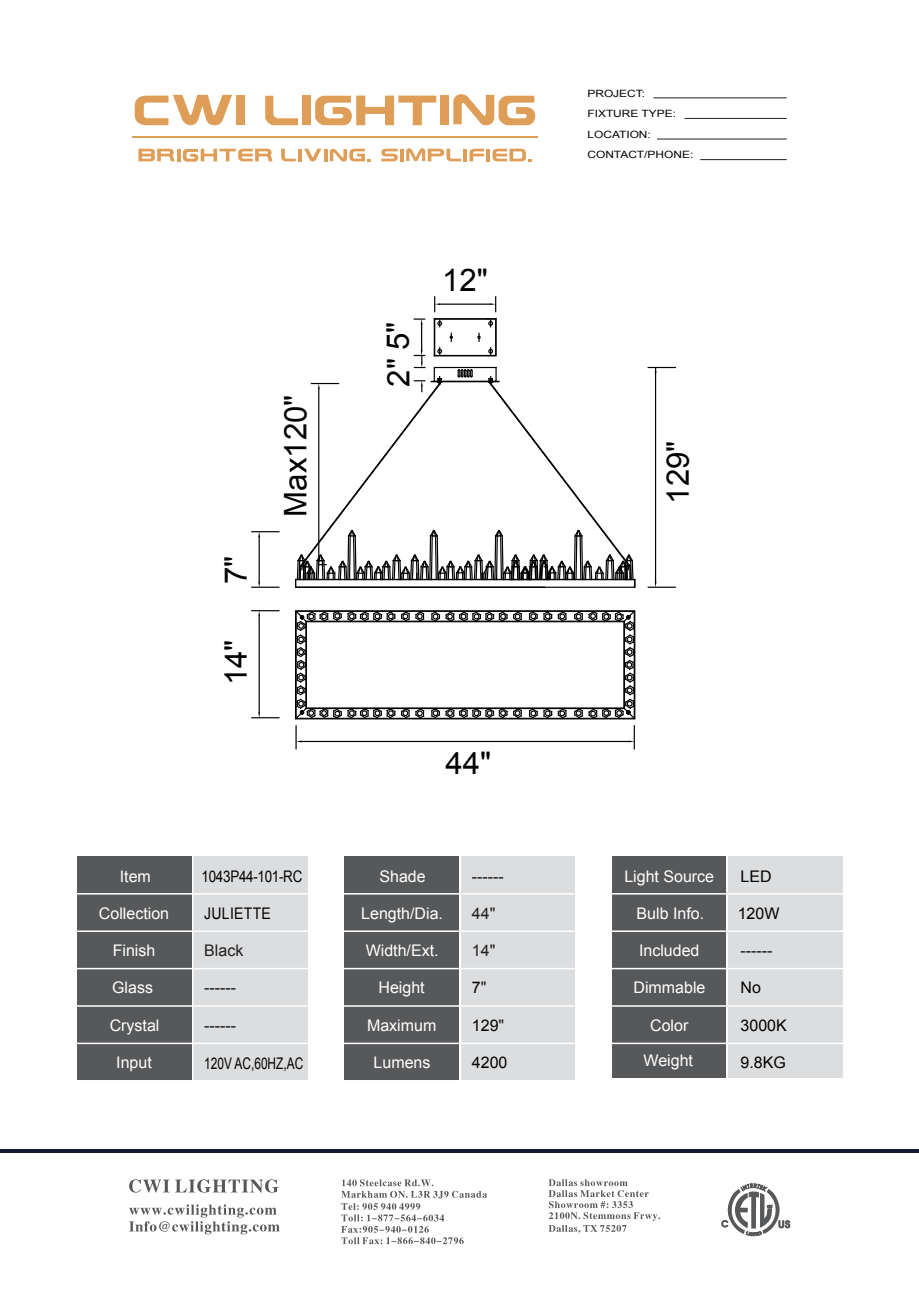
<style>
.page{position:relative;width:919px;height:1289px;background:#fff}
.page>*{position:absolute;margin:0;border:0;box-sizing:border-box;transform-origin:0 0}
.t1{font:31.05px "Arial";color:#030303}
.t2{font:16.05px "Arial";color:#fff}
.t3{font:16.05px "Arial";color:#030303}
.t4{font:16.05px "Arial";color:#030303;scale:.74 1}
.t5{font:16.05px "Arial";letter-spacing:-.02em;color:#030303;scale:.84 1}
.t6{font:16.05px "Arial";color:#231f20}
.t7{font:16.05px "Arial";letter-spacing:.02em;color:#030303;scale:.88 1}
.t8{font:10.05px/20.5px "Arial";color:#030303;scale:1.19 1}
.s1{color:#231f20}
</style>
<div class="page">
<hr style="left:0;top:1149px;width:918px;height:4px;background:#171836">
<svg style="left:721px;top:1183px;width:69px;height:53px"></svg>
<svg style="left:341px;top:1179px;width:146px;height:65px"></svg>
<svg style="left:548px;top:1179px;width:112px;height:54px"></svg>
<svg style="left:129px;top:1179px;width:149px;height:13px"></svg>
<svg style="left:129px;top:1204px;width:150px;height:30px"></svg>
<div style="left:611px;top:856px;width:115px;height:221px;background:#57585a"></div>
<div style="left:77px;top:856px;width:114px;height:224px;background:#57585a"></div>
<div style="left:344px;top:856px;width:115px;height:224px;background:#57585a"></div>
<div style="left:728px;top:856px;width:114px;height:221px;background:#dcdddf"></div>
<div style="left:193px;top:856px;width:115px;height:224px;background:#dcdddf"></div>
<div style="left:460px;top:856px;width:115px;height:224px;background:#dcdddf"></div>
<hr style="left:76px;top:893px;width:767px;height:1px;background:#fff">
<hr style="left:76px;top:930px;width:767px;height:1px;background:#fff">
<hr style="left:76px;top:967px;width:767px;height:2px;background:#fff">
<hr style="left:76px;top:1005px;width:767px;height:1px;background:#fff">
<hr style="left:76px;top:1042px;width:767px;height:2px;background:#fff">
<hr style="left:76px;top:1079px;width:767px;height:2px;background:#fff">
<hr style="left:459px;top:840px;width:2px;height:240px;background:#fff">
<svg style="left:573px;top:610px;width:63px;height:110px"></svg>
<hr style="left:440px;top:303px;width:50px;height:2px;background:#030303">
<svg style="left:434px;top:297px;width:6px;height:15px"></svg>
<svg style="left:490px;top:297px;width:6px;height:15px"></svg>
<hr style="left:252px;top:586px;width:27px;height:2px;background:#030303">
<hr style="left:258px;top:537px;width:2px;height:45px;background:#030303">
<svg style="left:252px;top:531px;width:27px;height:6px"></svg>
<hr style="left:648px;top:586px;width:27px;height:2px;background:#030303">
<hr style="left:655px;top:368px;width:1px;height:214px;background:#030303">
<svg style="left:648px;top:367px;width:27px;height:6px"></svg>
<hr style="left:258px;top:616px;width:2px;height:96px;background:#030303">
<svg style="left:252px;top:610px;width:27px;height:6px"></svg>
<svg style="left:252px;top:712px;width:27px;height:6px"></svg>
<hr style="left:633px;top:725px;width:2px;height:24px;background:#030303">
<hr style="left:301px;top:741px;width:328px;height:1px;background:#030303">
<svg style="left:295px;top:610px;width:272px;height:139px"></svg>
<svg style="left:295px;top:318px;width:341px;height:270px"></svg>
<hr style="left:132px;top:136px;width:406px;height:2px;background:#df9e57">
<svg style="left:135px;top:95px;width:97px;height:30px"></svg>
<div style="left:236px;top:96px;width:9px;height:29px;background:#df9e57"></div>
<svg style="left:265px;top:96px;width:33px;height:29px"></svg>
<svg style="left:315px;top:96px;width:121px;height:29px"></svg>
<svg style="left:453px;top:94px;width:82px;height:31px"></svg>
<div style="left:302px;top:96px;width:9px;height:29px;background:#df9e57"></div>
<div style="left:440px;top:96px;width:9px;height:29px;background:#df9e57"></div>
<svg style="left:281px;top:149px;width:15px;height:12px"></svg>
<hr style="left:298px;top:149px;width:4px;height:12px;background:#df9e57">
<svg style="left:381px;top:149px;width:17px;height:12px"></svg>
<hr style="left:400px;top:149px;width:4px;height:12px;background:#df9e57">
<svg style="left:469px;top:149px;width:15px;height:12px"></svg>
<hr style="left:486px;top:149px;width:4px;height:12px;background:#df9e57">
<hr style="left:463px;top:149px;width:4px;height:12px;background:#df9e57">
<svg style="left:492px;top:149px;width:40px;height:12px"></svg>
<svg style="left:304px;top:149px;width:67px;height:12px"></svg>
<svg style="left:406px;top:148px;width:55px;height:13px"></svg>
<svg style="left:138px;top:149px;width:134px;height:13px"></svg>
<hr style="left:653px;top:97px;width:133px;height:1px;background:#231f20">
<hr style="left:684px;top:118px;width:102px;height:1px;background:#231f20">
<hr style="left:657px;top:139px;width:129px;height:1px;background:#231f20">
<hr style="left:700px;top:159px;width:86px;height:1px;background:#231f20">
<h1 class="t1" style="left:215px;top:584px;width:30px;rotate:-90deg">7"</h1>
<h1 class="t1" style="left:215px;top:685px;width:47px;rotate:-90deg">14"</h1>
<h1 class="t1" style="left:275px;top:516px;width:123px;rotate:-90deg">Max120"</h1>
<h1 class="t1" style="left:378px;top:386px;width:67px;rotate:-90deg">2" 5"</h1>
<h1 class="t1" style="left:442px;top:260px;width:47px">12"</h1>
<h1 class="t1" style="left:445px;top:742px;width:47px">44"</h1>
<p class="t2" style="left:120px;top:865px;width:33px">Item</p>
<p class="t2" style="left:99px;top:903px;width:72px">Collection</p>
<p class="t2" style="left:113px;top:940px;width:44px">Finish</p>
<p class="t2" style="left:112px;top:977px;width:42px">Glass</p>
<p class="t2" style="left:110px;top:1014px;width:51px">Crystal</p>
<p class="t2" style="left:116px;top:1051px;width:37px">Input</p>
<p class="t5" style="left:201px;top:865px;width:121px">1043P44-101-RC</p>
<p class="t2" style="left:379px;top:865px;width:48px">Shade</p>
<p class="t2" style="left:361px;top:903px;width:83px">Length/Dia.</p>
<p class="t2" style="left:365px;top:940px;width:74px">Width/Ext.</p>
<p class="t2" style="left:378px;top:977px;width:48px">Height</p>
<p class="t2" style="left:367px;top:1014px;width:71px">Maximum</p>
<p class="t3" style="left:472px;top:865px;width:33px">------</p>
<p class="t6" style="left:472px;top:903px;width:25px">44"</p>
<p class="t7" style="left:204px;top:903px;width:77px">JULIETTE</p>
<p class="t6" style="left:204px;top:940px;width:41px">Black</p>
<p class="t6" style="left:472px;top:940px;width:25px">14"</p>
<p class="t3" style="left:472px;top:977px;width:16px">7<span class="s1">"</span></p>
<p class="t3" style="left:472px;top:1014px;width:34px">129<span class="s1">"</span></p>
<p class="t3" style="left:472px;top:1051px;width:37px">4200</p>
<p class="t3" style="left:204px;top:977px;width:33px">------</p>
<p class="t3" style="left:204px;top:1014px;width:33px">------</p>
<p class="t4" style="left:204px;top:1052px;width:135px">120V AC,60HZ,AC</p>
<p class="t2" style="left:373px;top:1051px;width:58px">Lumens</p>
<p class="t8" style="left:587px;top:83px;width:90px">PROJECT:<br>FIXTURE TYPE:<br>LOCATION:<br>CONTACT/PHONE:</p>
<h1 class="t1" style="left:657px;top:503px;width:64px;rotate:-90deg">129"</h1>
<p class="t2" style="left:624px;top:865px;width:91px">Light Source</p>
<p class="t2" style="left:636px;top:903px;width:69px">Bulb Info.</p>
<p class="t2" style="left:639px;top:940px;width:62px">Included</p>
<p class="t2" style="left:633px;top:977px;width:73px">Dimmable</p>
<p class="t2" style="left:650px;top:1014px;width:40px">Color</p>
<p class="t2" style="left:643px;top:1049px;width:51px">Weight</p>
<p class="t3" style="left:740px;top:865px;width:33px">LED</p>
<p class="t3" style="left:737px;top:903px;width:43px">120W</p>
<p class="t3" style="left:740px;top:940px;width:33px">------</p>
<p class="t3" style="left:740px;top:977px;width:22px">No</p>
<p class="t3" style="left:740px;top:1014px;width:48px">3000K</p>
<p class="t3" style="left:740px;top:1051px;width:47px">9.8KG</p>
</div>
